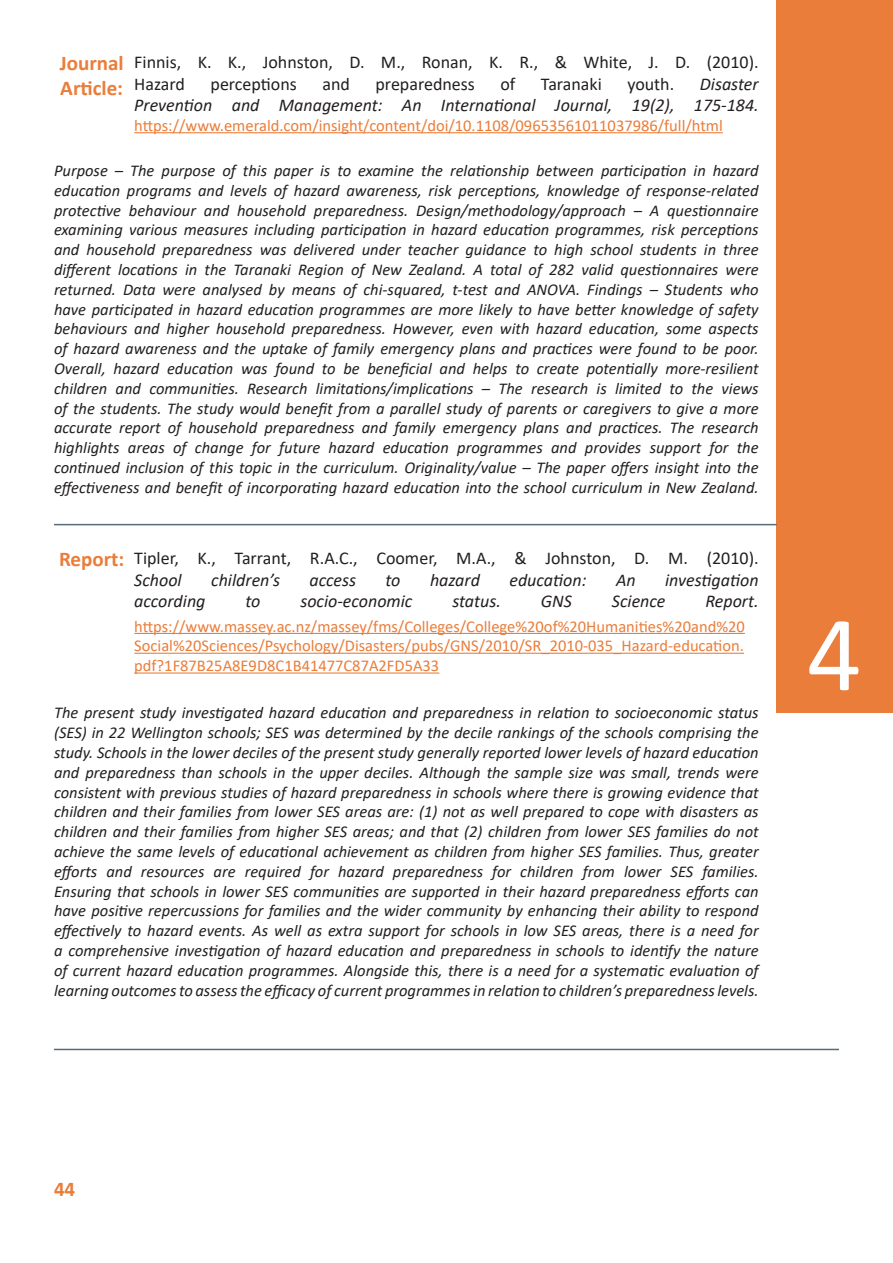
<style>
.page{position:relative;width:893px;height:1263px;background:#fff}
.page>*{position:absolute;margin:0;border:0;box-sizing:border-box;transform-origin:0 0}
.t1{font:108px "Calibri";color:#fff}
.Bold_Orange_Text{font:700 21px/25.2px "Calibri";color:#ea7d3a}
.Justified_Title_Text{font:18px/21.6px "Calibri";color:#231f20}
.Justified_Title_Text-2{font:italic 18px/21.6px "Calibri";color:#231f20;text-align:right}
.Main_Body_11px{font:italic 16.5px/19.8px "Calibri";color:#231f20;text-align:justify}
.Weblink_Orange_ULine{font:16.5px/19.8px "Calibri";color:#ea7d3a;text-align:justify}
.s1{font-style:italic}
</style>
<div class="page">
<div style="left:777px;top:0;width:116px;height:713px;background:#ea7d3a"></div>
<hr style="left:134px;top:132px;width:589px;height:1px;background:#ea7d3a">
<hr style="left:134px;top:633px;width:611px;height:1px;background:#ea7d3a">
<hr style="left:134px;top:653px;width:610px;height:1px;background:#ea7d3a">
<hr style="left:134px;top:672px;width:305px;height:1px;background:#ea7d3a">
<hr style="left:54px;top:524px;width:723px;height:1px;background:#556c78">
<hr style="left:54px;top:1049px;width:785px;height:1px;background:#556c78">
<p class="Bold_Orange_Text" style="left:60px;top:50px;width:65px">Journal<br>Article:</p>
<p class="Justified_Title_Text" style="left:134px;top:51px;width:626px">Finnis, K. K., Johnston, D. M., Ronan, K. R., &amp; White, J. D. (2010).<br>Hazard</p>
<p class="Justified_Title_Text" style="left:211px;top:72px;width:88px">perceptions</p>
<p class="Justified_Title_Text" style="left:322px;top:72px;width:29px">and</p>
<p class="Justified_Title_Text" style="left:375px;top:72px;width:101px">preparedness</p>
<p class="Justified_Title_Text" style="left:500px;top:72px;width:16px">of</p>
<p class="Justified_Title_Text" style="left:541px;top:72px;width:62px">Taranaki</p>
<p class="Justified_Title_Text" style="left:627px;top:72px;width:48px">youth.</p>
<p class="Justified_Title_Text-2" style="left:134px;top:72px;width:626px">Disaster<br>Prevention and Management: An International Journal, 19(2), 175-184.</p>
<p class="Weblink_Orange_ULine" style="left:134px;top:115px;width:590px">https://www.emerald.com/insight/content/doi/10.1108/09653561011037986/full/html</p>
<p class="Main_Body_11px" style="left:54px;top:160px;width:706px">Purpose – The purpose of this paper is to examine the relationship between participation in hazard education programs and levels of hazard awareness, risk perceptions, knowledge of response-related protective behaviour and household preparedness. Design/methodology/approach – A questionnaire examining various measures including participation in hazard education programmes, risk perceptions and household preparedness was delivered under teacher guidance to high school students in three different locations in the Taranaki Region of New Zealand. A total of 282 valid questionnaires were returned. Data were analysed by means of chi-squared, t-test and ANOVA. Findings – Students who have participated in hazard education programmes are more likely to have better knowledge of safety behaviours and higher household preparedness. However, even with hazard education, some aspects of hazard awareness and the uptake of family emergency plans and practices were found to be poor.<br>Overall, hazard education was found to be beneficial and helps to create potentially more-resilient children and communities. Research limitations/implications – The research is limited to the views of the students. The study would benefit from a parallel study of parents or caregivers to give a more accurate report of household preparedness and family emergency plans and practices. The research highlights areas of change for future hazard education programmes and provides support for the continued inclusion of this topic in the curriculum. Originality/value – The paper offers insight into the effectiveness and benefit of incorporating hazard education into the school curriculum in New Zealand.</p>
<p class="Bold_Orange_Text" style="left:59px;top:546px;width:67px">Report:</p>
<p class="Justified_Title_Text" style="left:134px;top:547px;width:626px">Tipler, K., Tarrant, R.A.C., Coomer, M.A., &amp; Johnston, D. M. (2010).<br><span class="s1">School</span></p>
<p class="Justified_Title_Text-2" style="left:211px;top:568px;width:70px">children’s</p>
<p class="Justified_Title_Text-2" style="left:309px;top:568px;width:48px">access</p>
<p class="Justified_Title_Text-2" style="left:385px;top:568px;width:17px">to</p>
<p class="Justified_Title_Text-2" style="left:430px;top:568px;width:51px">hazard</p>
<p class="Justified_Title_Text-2" style="left:509px;top:568px;width:79px">education:</p>
<p class="Justified_Title_Text-2" style="left:616px;top:568px;width:21px">An</p>
<p class="Justified_Title_Text-2" style="left:665px;top:568px;width:95px">investigation</p>
<p class="Justified_Title_Text-2" style="left:134px;top:590px;width:73px">according</p>
<p class="Justified_Title_Text-2" style="left:245px;top:590px;width:17px">to</p>
<p class="Justified_Title_Text-2" style="left:300px;top:590px;width:114px">socio-economic</p>
<p class="Justified_Title_Text-2" style="left:452px;top:590px;width:50px">status.</p>
<p class="Justified_Title_Text-2" style="left:541px;top:590px;width:33px">GNS</p>
<p class="Justified_Title_Text-2" style="left:612px;top:590px;width:55px">Science</p>
<p class="Justified_Title_Text-2" style="left:705px;top:590px;width:55px">Report.</p>
<p class="Weblink_Orange_ULine" style="left:134px;top:616px;width:612px">https://www.massey.ac.nz/massey/fms/Colleges/College%20of%20Humanities%20and%20<br>Social%20Sciences/Psychology/Disasters/pubs/GNS/2010/SR_2010-035_Hazard-education. pdf?1F87B25A8E9D8C1B41477C87A2FD5A33</p>
<p class="Main_Body_11px" style="left:54px;top:702px;width:706px">The present study investigated hazard education and preparedness in relation to socioeconomic status (SES) in 22 Wellington schools; SES was determined by the decile rankings of the schools comprising the study. Schools in the lower deciles of the present study generally reported lower levels of hazard education and preparedness than schools in the upper deciles. Although the sample size was small, trends were consistent with previous studies of hazard preparedness in schools where there is growing evidence that children and their families from lower SES areas are: (1) not as well prepared to cope with disasters as children and their families from higher SES areas; and that (2) children from lower SES families do not achieve the same levels of educational achievement as children from higher SES families. Thus, greater efforts and resources are required for hazard preparedness for children from lower SES families.<br>Ensuring that schools in lower SES communities are supported in their hazard preparedness efforts can have positive repercussions for families and the wider community by enhancing their ability to respond effectively to hazard events. As well as extra support for schools in low SES areas, there is a need for a comprehensive investigation of hazard education and preparedness in schools to identify the nature of current hazard education programmes. Alongside this, there is a need for a systematic evaluation of learning outcomes to assess the efficacy of current programmes in relation to children’s preparedness levels.</p>
<h1 class="t1" style="left:807px;top:579px;width:56px">4</h1>
<p class="Bold_Orange_Text" style="left:54px;top:1176px;width:23px">44</p>
</div>
